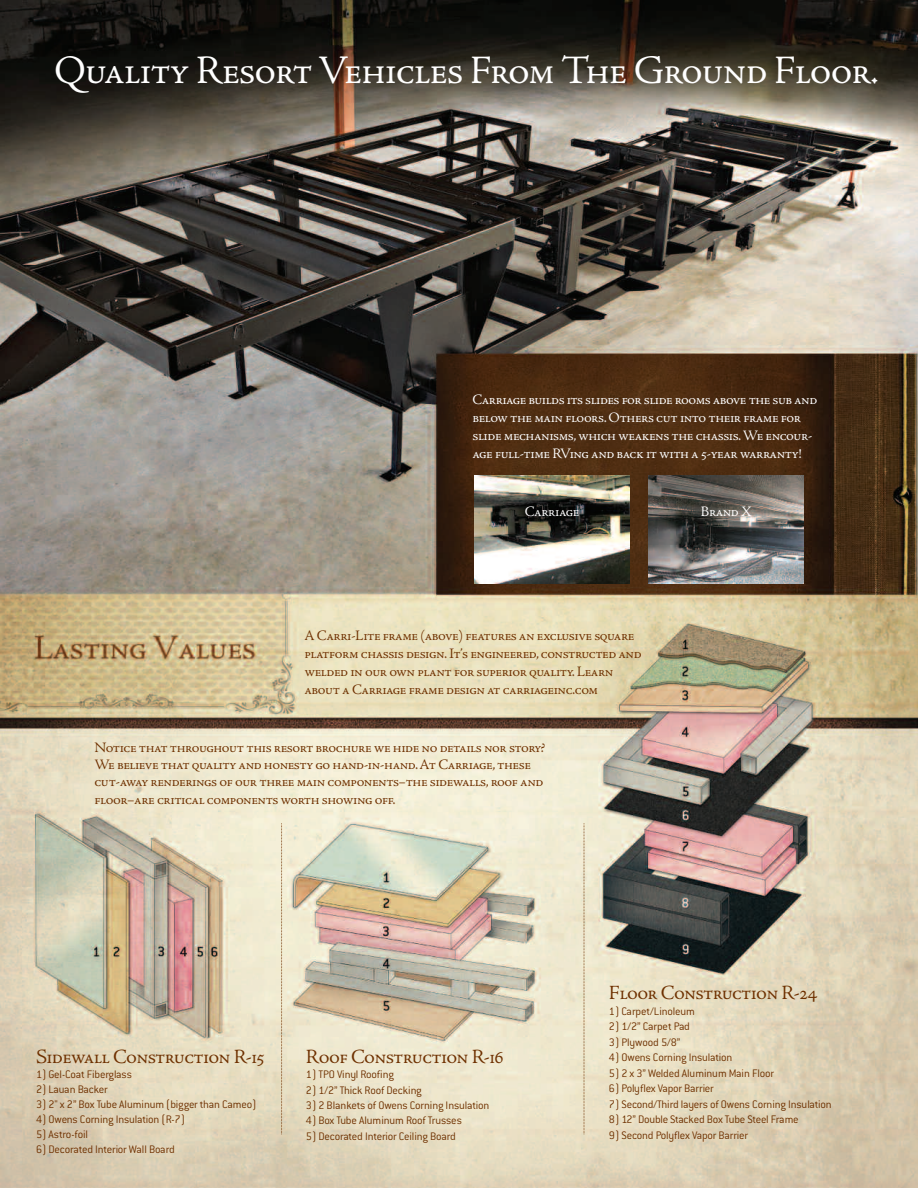
<style>
.page{position:relative;width:918px;height:1188px;background:#fff}
.page>*{position:absolute;margin:0;border:0;box-sizing:border-box;transform-origin:0 0}
.t1{font:42px "Adobe Jenson Regular SC";letter-spacing:-.03em;color:#fff}
.t2{font:21px "Adobe Jenson Regular SC";letter-spacing:-.03em;color:#6e3000}
.t3{font:15px/18px "Adobe Jenson Regular SC";letter-spacing:-.03em;color:#6e3000}
.t4{font:15px/18px "Adobe Jenson Regular SC";letter-spacing:-.03em;color:#fff}
.t5{font:300 12px "Conduit ITC";letter-spacing:-.015em;color:#6e3000}
</style>
<div class="page">
<img style="left:0;top:0;width:918px;height:1188px">
<img style="left:475px;top:476px;width:154px;height:108px">
<img style="left:648px;top:476px;width:155px;height:108px">
<svg style="left:281px;top:823px;width:1px;height:312px"></svg>
<svg style="left:584px;top:823px;width:1px;height:312px"></svg>
<h1 class="t1" style="left:54px;top:57px;width:826px">Quality ResortVehicles From The Ground Floor.</h1>
<p class="t4" style="left:472px;top:392px;width:346px">Carriage builds its slides for slide rooms above the sub and below the main floors.Others cut into their frame for slide mechanisms,which weakens the chassis.We encour&shy;age full-time RVing and back it with a 5-year warranty!</p>
<p class="t4" style="left:525px;top:504px;width:56px">Carriage</p>
<p class="t4" style="left:701px;top:504px;width:52px">Brand X</p>
<p class="t3" style="left:304px;top:628px;width:339px">A Carri-Lite frame (above) features an exclusive square platform chassis design.It’s engineered, constructed and welded in our own plant for superior quality.Learn about a Carriage frame design at carriageinc.com</p>
<p class="t3" style="left:94px;top:740px;width:452px;line-height:17.2px">Notice that throughout this resort brochure we hide no details nor story?<br>We believe that quality and honesty go hand-in-hand.At Carriage,these cut-away renderings of our three main components–the sidewalls,roof and floor–are critical components worth showing off.</p>
<h2 class="t2" style="left:36px;top:1050px;width:230px">Sidewall Construction R-15</h2>
<p class="t5" style="left:36px;top:1070px;width:97px">1) Gel-Coat Fiberglass</p>
<p class="t5" style="left:36px;top:1085px;width:73px">2) Lauan Backer</p>
<p class="t5" style="left:36px;top:1100px;width:222px">3) 2" x 2” Box Tube Aluminum (bigger than Cameo)</p>
<p class="t5" style="left:36px;top:1115px;width:150px">4) Owens Corning Insulation (R-7)</p>
<p class="t5" style="left:36px;top:1130px;width:54px">5) Astro-foil</p>
<p class="t5" style="left:36px;top:1145px;width:140px">6) Decorated Interior Wall Board</p>
<h2 class="t2" style="left:306px;top:1050px;width:199px">Roof Construction R-16</h2>
<p class="t5" style="left:306px;top:1071px;width:89px">1) TPO Vinyl Roofing</p>
<p class="t5" style="left:306px;top:1086px;width:117px">2) 1/2” Thick Roof Decking</p>
<p class="t5" style="left:306px;top:1102px;width:185px">3) 2 Blankets of Owens Corning Insulation</p>
<p class="t5" style="left:306px;top:1117px;width:158px">4) Box Tube Aluminum Roof Trusses</p>
<p class="t5" style="left:306px;top:1132px;width:151px">5) Decorated Interior Ceiling Board</p>
<h2 class="t2" style="left:609px;top:986px;width:210px">Floor Construction R-24</h2>
<p class="t5" style="left:609px;top:1007px;width:87px">1) Carpet/Linoleum</p>
<p class="t5" style="left:609px;top:1023px;width:83px">2) 1/2” Carpet Pad</p>
<p class="t5" style="left:609px;top:1038px;width:73px">3) Plywood 5/8”</p>
<p class="t5" style="left:609px;top:1054px;width:125px">4) Owens Corning Insulation</p>
<p class="t5" style="left:609px;top:1069px;width:167px">5) 2 x 3” Welded Aluminum Main Floor</p>
<p class="t5" style="left:609px;top:1085px;width:106px">6) Polyflex Vapor Barrier</p>
<p class="t5" style="left:609px;top:1100px;width:224px">7) Second/Third layers of Owens Corning Insulation</p>
<p class="t5" style="left:609px;top:1116px;width:191px">8) 12” Double Stacked Box Tube Steel Frame</p>
<p class="t5" style="left:609px;top:1131px;width:141px">9) Second Polyflex Vapor Barrier</p>
</div>
